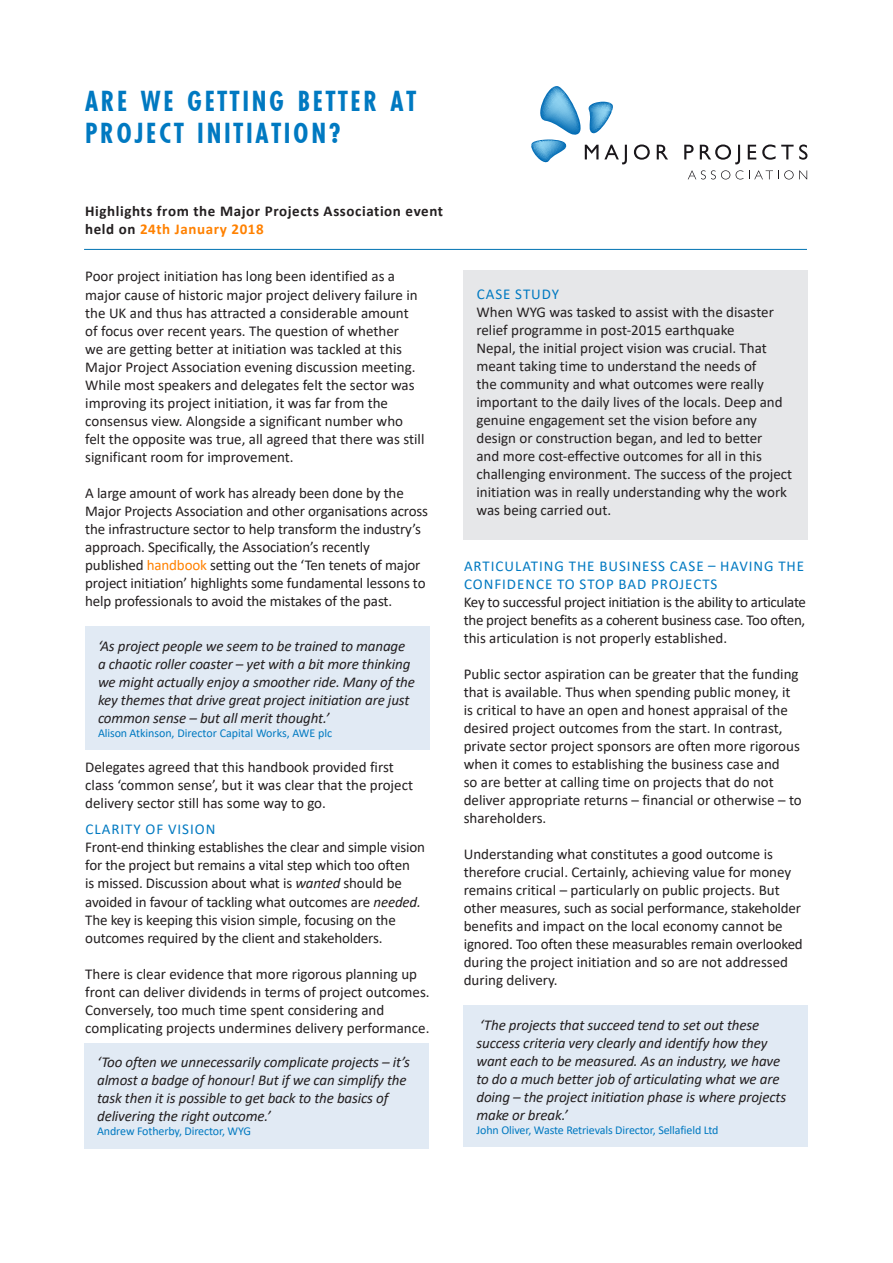
<style>
.page{position:relative;width:893px;height:1263px;background:#fff}
.page>*{position:absolute;margin:0;border:0;box-sizing:border-box;transform-origin:0 0}
.titlebox{font:700 condensed 27px/32.4px "Futurist";letter-spacing:.1em;color:#0079c1}
.body{font:15px/18px "Calibri";color:#231f20}
.quote{font:italic 15px/18px "Calibri";letter-spacing:-.01em;color:#231f20}
.subhead{font:15px/18px "Calibri";letter-spacing:.065em;color:#0079c1}
.strap{font:700 15px/18px "Calibri";letter-spacing:.04em;color:#231f20}
.attrib{font:12px "Calibri";letter-spacing:-.01em;color:#0079c1}
.s1{color:#ff8100}
.s2{font-style:italic}
.s3{color:#0079c1}
</style>
<div class="page">
<div style="left:85px;top:626px;width:345px;height:124px;background:#e1eaf4"></div>
<div style="left:464px;top:270px;width:344px;height:270px;background:#e6e7e9"></div>
<div style="left:464px;top:1006px;width:344px;height:141px;background:#e1eaf4"></div>
<svg style="left:531px;top:86px;width:96px;height:78px"></svg>
<svg style="left:634px;top:144px;width:16px;height:16px"></svg>
<svg style="left:657px;top:145px;width:11px;height:14px"></svg>
<svg style="left:684px;top:145px;width:10px;height:14px"></svg>
<svg style="left:700px;top:144px;width:40px;height:20px"></svg>
<svg style="left:748px;top:145px;width:8px;height:14px"></svg>
<svg style="left:762px;top:144px;width:45px;height:16px"></svg>
<svg style="left:688px;top:170px;width:42px;height:9px"></svg>
<svg style="left:736px;top:170px;width:7px;height:9px"></svg>
<svg style="left:749px;top:170px;width:58px;height:9px"></svg>
<hr style="left:84px;top:249px;width:723px;height:1px;background:#0072b2">
<div style="left:84px;top:1043px;width:345px;height:105px;background:#e1eaf4"></div>
<p class="titlebox" style="left:85px;top:85px;width:332px">ARE WE GETTING BETTER AT<br>PROJECT INITIATION?</p>
<p class="strap" style="left:85px;top:202px;width:360px">Highlights from the Major Projects Association event held on <span class="s1">24th January 2018</span></p>
<p class="body" style="left:85px;top:267px;width:341px">Poor project initiation has long been identified as a major cause of historic major project delivery failure in the UK and thus has attracted a considerable amount of focus over recent years. The question of whether<br>we are getting better at initiation was tackled at this Major Project Association evening discussion meeting.<br>While most speakers and delegates felt the sector was improving its project initiation, it was far from the consensus view. Alongside a significant number who felt the opposite was true, all agreed that there was still significant room for improvement.</p>
<p class="body" style="left:85px;top:483px;width:344px">A large amount of work has already been done by the Major Projects Association and other organisations across the infrastructure sector to help transform the industry’s approach. Specifically, the Association’s recently published <span class="s1">handbook</span> setting out the ‘Ten tenets of major project initiation’ highlights some fundamental lessons to help professionals to avoid the mistakes of the past.</p>
<p class="quote" style="left:98px;top:636px;width:319px">‘As project people we seem to be trained to manage a chaotic roller coaster – yet with a bit more thinking we might actually enjoy a smoother ride. Many of the key themes that drive great project initiation are just common sense – but all merit thought.’</p>
<p class="attrib" style="left:98px;top:725px;width:236px">Alison Atkinson, Director Capital Works, AWE plc</p>
<p class="body" style="left:85px;top:758px;width:329px">Delegates agreed that this handbook provided first class ‘common sense’, but it was clear that the project delivery sector still has some way to go.</p>
<p class="subhead" style="left:86px;top:820px;width:131px">CLARITY OF VISION</p>
<p class="body" style="left:85px;top:838px;width:341px">Front-end thinking establishes the clear and simple vision for the project but remains a vital step which too often<br>is missed. Discussion about what is <span class="s2">wanted</span> should be avoided in favour of tackling what outcomes are <span class="s2">needed.<br></span>The key is keeping this vision simple, focusing on the outcomes required by the client and stakeholders.</p>
<p class="body" style="left:85px;top:964px;width:346px">There is clear evidence that more rigorous planning up front can deliver dividends in terms of project outcomes.<br>Conversely, too much time spent considering and complicating projects undermines delivery performance.</p>
<p class="quote" style="left:97px;top:1052px;width:314px">‘Too often we unnecessarily complicate projects – it’s almost a badge of honour! But if we can simplify the task then it is possible to get back to the basics of delivering the right outcome.’</p>
<p class="attrib" style="left:97px;top:1123px;width:155px">Andrew Fotherby, Director, WYG</p>
<p class="body" style="left:476px;top:284px;width:317px"><span class="s3">CASE STUDY<br></span>When WYG was tasked to assist with the disaster relief programme in post-2015 earthquake<br>Nepal, the initial project vision was crucial. That meant taking time to understand the needs of<br>the community and what outcomes were really important to the daily lives of the locals. Deep and genuine engagement set the vision before any design or construction began, and led to better<br>and more cost-effective outcomes for all in this challenging environment. The success of the project initiation was in really understanding why the work was being carried out.</p>
<p class="subhead" style="left:464px;top:556px;width:342px">ARTICULATING THE BUSINESS CASE – HAVING THE<br>CONFIDENCE TO STOP BAD PROJECTS</p>
<p class="body" style="left:464px;top:592px;width:344px;text-align:justify">Key to successful project initiation is the ability to articulate the project benefits as a coherent business case. Too often, this articulation is not properly established.</p>
<p class="body" style="left:464px;top:664px;width:340px">Public sector aspiration can be greater that the funding that is available. Thus when spending public money, it is critical to have an open and honest appraisal of the desired project outcomes from the start. In contrast, private sector project sponsors are often more rigorous when it comes to establishing the business case and<br>so are better at calling time on projects that do not deliver appropriate returns – financial or otherwise – to shareholders.</p>
<p class="body" style="left:464px;top:844px;width:341px">Understanding what constitutes a good outcome is therefore crucial. Certainly, achieving value for money remains critical – particularly on public projects. But other measures, such as social performance, stakeholder benefits and impact on the local economy cannot be ignored. Too often these measurables remain overlooked during the project initiation and so are not addressed during delivery.</p>
<p class="quote" style="left:476px;top:1015px;width:311px">‘The projects that succeed tend to set out these success criteria very clearly and identify how they want each to be measured. As an industry, we have to do a much better job of articulating what we are doing – the project initiation phase is where projects make or break.’</p>
<p class="attrib" style="left:476px;top:1122px;width:244px">John Oliver, Waste Retrievals Director, Sellafield Ltd</p>
</div>
